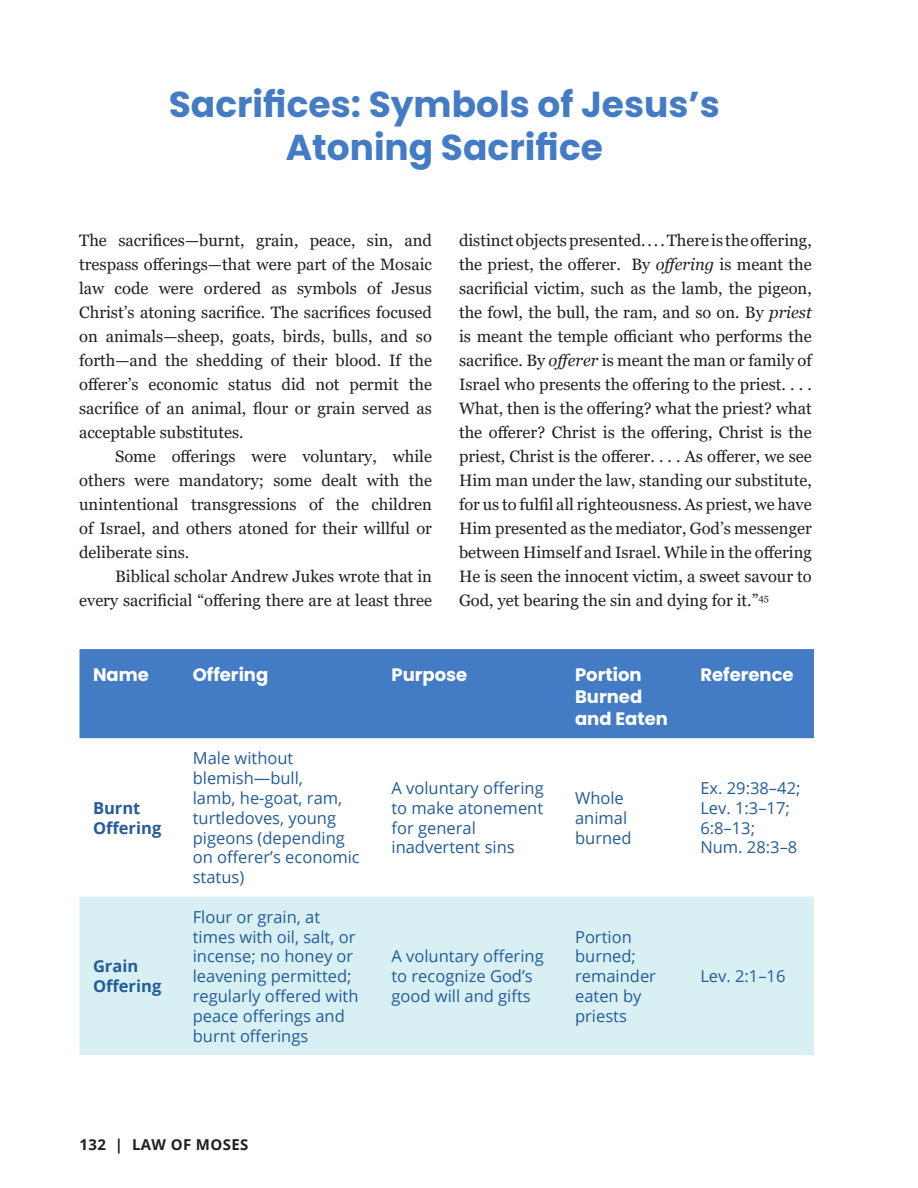
<style>
.page{position:relative;width:918px;height:1188px;background:#fff}
.page>*{position:absolute;margin:0;border:0;box-sizing:border-box;transform-origin:0 0}
.Heading_1{font:700 36px/43.2px "Poppins";color:#437cc5;text-align:center}
.Table_Heading_P{font:700 18px/21.6px "Poppins";color:#fff}
.Description_Body{font:16.5px/24px "Georgia";color:#231f20;text-align:justify}
.Table_Text{font:16.5px/19.8px "Open Sans";color:#235c99}
.Description_First_P{font:16.5px/24px "Georgia";color:#231f20;text-align:justify}
.Left_Column_P{font:700 16.5px/19.8px "Open Sans";color:#235c99}
.t1{font:700 15px "Open Sans";letter-spacing:.025em;color:#231f20}
.s1{font-style:italic}
</style>
<div class="page">
<div style="left:80px;top:649px;width:734px;height:89px;background:#437cc5"></div>
<div style="left:80px;top:897px;width:734px;height:158px;background:#d8eff4"></div>
<p class="Heading_1" style="left:169px;top:83px;width:553px">Sacrifices: Symbols of Jesus’s<br>Atoning Sacrifice</p>
<p class="Description_First_P" style="left:79px;top:229px;width:354px">The sacrifices—burnt, grain, peace, sin, and trespass offerings—that were part of the Mosaic law code were ordered as symbols of Jesus Christ’s atoning sacrifice. The sacrifices focused on animals—sheep, goats, birds, bulls, and so forth—and the shedding of their blood. If the offerer’s economic status did not permit the sacrifice of an animal, flour or grain served as acceptable substitutes.</p>
<p class="Description_Body" style="left:79px;top:445px;width:354px;text-indent:36px">Some offerings were voluntary, while others were mandatory; some dealt with the unintentional transgressions of the children of Israel, and others atoned for their willful or deliberate sins.</p>
<p class="Description_Body" style="left:79px;top:565px;width:354px;text-align:right">Biblical scholar Andrew Jukes wrote that in every sacrificial “offering there are at least three</p>
<p class="Description_Body" style="left:459px;top:229px;width:354px">distinct objects presented. . . . There is the offering, the priest, the offerer. By <span class="s1">offering</span> is meant the sacrificial victim, such as the lamb, the pigeon, the fowl, the bull, the ram, and so on. By <span class="s1">priest </span>is meant the temple officiant who performs the sacrifice. By <span class="s1">offerer</span> is meant the man or family of Israel who presents the offering to the priest. . . .<br>What, then is the offering? what the priest? what the offerer? Christ is the offering, Christ is the priest, Christ is the offerer. . . . As offerer, we see Him man under the law, standing our substitute, for us to fulfil all righteousness. As priest, we have Him presented as the mediator, God’s messenger between Himself and Israel. While in the offering He is seen the innocent victim, a sweet savour to God, yet bearing the sin and dying for it.”<sup>45</sup></p>
<p class="Table_Heading_P" style="left:93px;top:664px;width:57px">Name</p>
<p class="Table_Heading_P" style="left:193px;top:664px;width:77px">Offering</p>
<p class="Table_Heading_P" style="left:392px;top:664px;width:77px">Purpose</p>
<p class="Table_Heading_P" style="left:575px;top:664px;width:94px">Portion<br>Burned and Eaten</p>
<p class="Table_Heading_P" style="left:700px;top:664px;width:95px">Reference</p>
<p class="Left_Column_P" style="left:93px;top:798px;width:70px">Burnt<br>Offering</p>
<p class="Left_Column_P" style="left:93px;top:956px;width:70px">Grain<br>Offering</p>
<p class="Table_Text" style="left:193px;top:748px;width:169px">Male without blemish—bull,<br>lamb, he-goat, ram, turtledoves, young pigeons (depending on offerer’s economic status)</p>
<p class="Table_Text" style="left:193px;top:906px;width:167px">Flour or grain, at times with oil, salt, or incense; no honey or leavening permitted; regularly offered with peace offerings and burnt offerings</p>
<p class="Table_Text" style="left:392px;top:778px;width:154px">A voluntary offering to make atonement for general inadvertent sins</p>
<p class="Table_Text" style="left:575px;top:788px;width:58px">Whole animal burned</p>
<p class="Table_Text" style="left:700px;top:778px;width:102px">Ex. 29:38–42;<br>Lev. 1:3–17;</p>
<p class="Table_Text" style="left:700px;top:817px;width:98px">6:8–13;<br>Num. 28:3–8</p>
<p class="Table_Text" style="left:392px;top:946px;width:154px">A voluntary offering to recognize God’s good will and gifts</p>
<p class="Table_Text" style="left:575px;top:926px;width:82px">Portion burned; remainder eaten by priests</p>
<p class="Table_Text" style="left:700px;top:966px;width:87px">Lev. 2:1–16</p>
<p class="t1" style="left:80px;top:1134px;width:170px">132 | Law of Moses</p>
</div>
